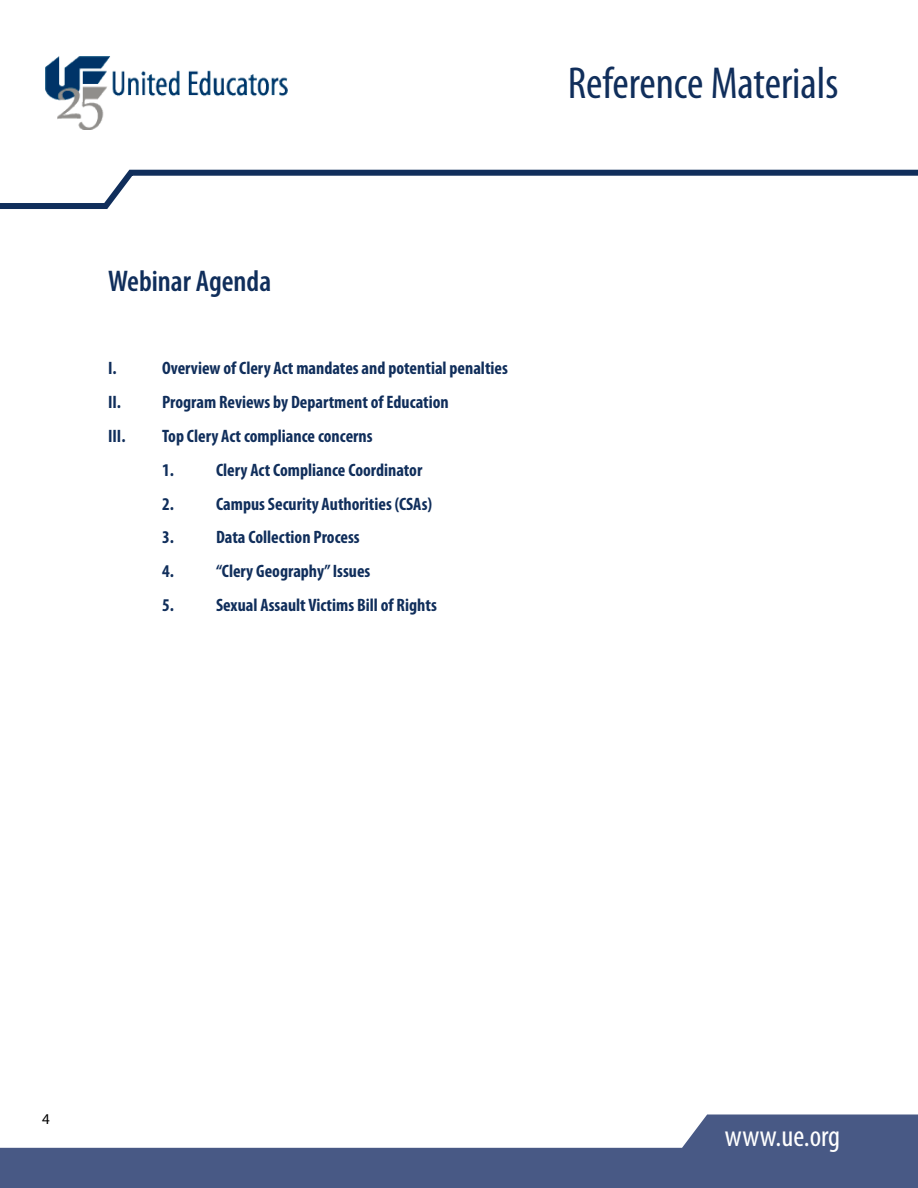
<style>
.page{position:relative;width:918px;height:1188px;background:#fff}
.page>*{position:absolute;margin:0;border:0;box-sizing:border-box;transform-origin:0 0}
.t1{font:condensed 45px "Myriad Pro";color:#102e5b}
.t2{font:600 condensed 30px "Myriad Pro";color:#102e5b}
.t3{font:condensed 30px "Myriad Pro";color:#fff}
.t4{font:700 condensed 18px/33.9px "Myriad Pro";color:#102e5b}
.t5{font:15px "Myriad Pro";color:#000}
</style>
<div class="page">
<svg style="left:0;top:1115px;width:918px;height:73px;fill:#485985"></svg>
<svg style="left:0;top:169px;width:918px;height:40px"></svg>
<img style="left:45px;top:57px;width:243px;height:72px">
<h1 class="t1" style="left:568px;top:56px;width:272px">Reference Materials</h1>
<h2 class="t2" style="left:108px;top:264px;width:165px">Webinar Agenda</h2>
<p class="t4" style="left:108px;top:350px;width:402px;text-indent:54px">Overview of Clery Act mandates and potential penalties<br>II. Program Reviews by Department of Education<br>III.</p>
<p class="t4" style="left:108px;top:350px;width:10px">I.</p>
<p class="t4" style="left:162px;top:418px;width:212px">Top Clery Act compliance concerns</p>
<p class="t4" style="left:162px;top:452px;width:262px">1. Clery Act Compliance Coordinator</p>
<p class="t4" style="left:162px;top:486px;width:272px">2. Campus Security Authorities (CSAs)</p>
<p class="t4" style="left:162px;top:520px;width:199px">3. Data Collection Process</p>
<p class="t4" style="left:162px;top:554px;width:210px">4. “Clery Geography” Issues</p>
<p class="t4" style="left:162px;top:588px;width:276px">5. Sexual Assault Victims Bill of Rights</p>
<p class="t5" style="left:42px;top:1110px;width:9px">4</p>
<h2 class="t3" style="left:725px;top:1118px;width:117px">www.ue.org</h2>
</div>
